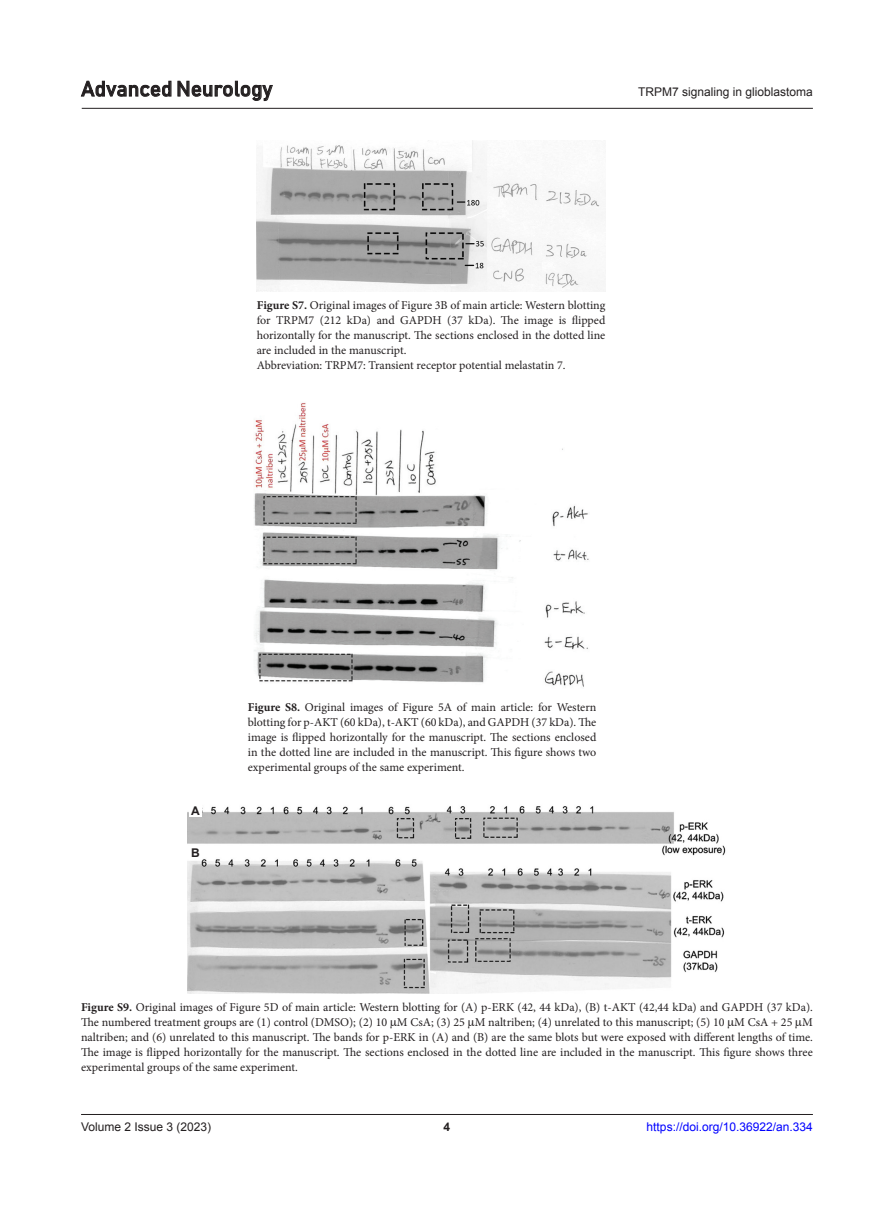
<style>
.page{position:relative;width:894px;height:1212px;background:#fff}
.page>*{position:absolute;margin:0;border:0;box-sizing:border-box;transform-origin:0 0}
.t1{font:21px "Bahnschrift";color:#231f20}
.FGC{font:12px/15px "Minion Pro";color:#231f20;text-align:justify}
.t2{font:12px "Arial";color:#231f20}
.t3{font:12px "Arial";color:#00f}
.LABEL{font:700 12px "Arial";color:#231f20}
.s1{font-weight:700}
</style>
<div class="page">
<hr style="left:81px;top:1114px;width:731px;height:1px;background:#231f20">
<svg style="left:80px;top:80px;width:193px;height:22px"></svg>
<hr style="left:82px;top:108px;width:730px;height:1px;background:#231f20">
<img style="left:256px;top:140px;width:348px;height:152px">
<img style="left:254px;top:402px;width:335px;height:285px">
<img style="left:187px;top:806px;width:539px;height:187px">
<div style="left:189px;top:804px;width:13px;height:13px;background:#fff"></div>
<div style="left:189px;top:846px;width:13px;height:13px;background:#fff"></div>
<h1 class="t1" style="left:81px;top:75px;width:193px">Advanced Neurology</h1>
<p class="t2" style="left:637px;top:83px;width:176px">TRPM7 signaling in glioblastoma</p>
<p class="FGC" style="left:257px;top:298px;width:350px"><span class="s1">Figure S7.</span> Original images of Figure 3B of main article: Western blotting for TRPM7 (212 kDa) and GAPDH (37 kDa). The image is flipped horizontally for the manuscript. The sections enclosed in the dotted line are included in the manuscript.</p>
<p class="FGC" style="left:257px;top:358px;width:310px">Abbreviation: TRPM7: Transient receptor potential melastatin 7.</p>
<p class="LABEL" style="left:191px;top:802px;width:10px">A</p>
<p class="LABEL" style="left:191px;top:844px;width:10px">B</p>
<p class="FGC" style="left:248px;top:700px;width:350px"><span class="s1">Figure S8.</span> Original images of Figure 5A of main article: for Western blotting for p-AKT (60 kDa), t-AKT (60 kDa), and GAPDH (37 kDa). The image is flipped horizontally for the manuscript. The sections enclosed in the dotted line are included in the manuscript. This figure shows two experimental groups of the same experiment.</p>
<p class="FGC" style="left:81px;top:1000px;width:733px"><span class="s1">Figure S9.</span> Original images of Figure 5D of main article: Western blotting for (A) p-ERK (42, 44 kDa), (B) t-AKT (42,44 kDa) and GAPDH (37 kDa).<br>The numbered treatment groups are (1) control (DMSO); (2) 10 M CsA; (3) 25 M naltriben; (4) unrelated to this manuscript; (5) 10 M CsA + 25 M naltriben; and (6) unrelated to this manuscript. The bands for p-ERK in (A) and (B) are the same blots but were exposed with different lengths of time.<br>The image is flipped horizontally for the manuscript. The sections enclosed in the dotted line are included in the manuscript. This figure shows three experimental groups of the same experiment.</p>
<p class="t2" style="left:81px;top:1118px;width:132px">Volume 2 Issue 3 (2023)</p>
<p class="LABEL" style="left:443px;top:1118px;width:8px">4</p>
<p class="t3" style="left:646px;top:1118px;width:168px">https://doi.org/10.36922/an.334</p>
</div>
